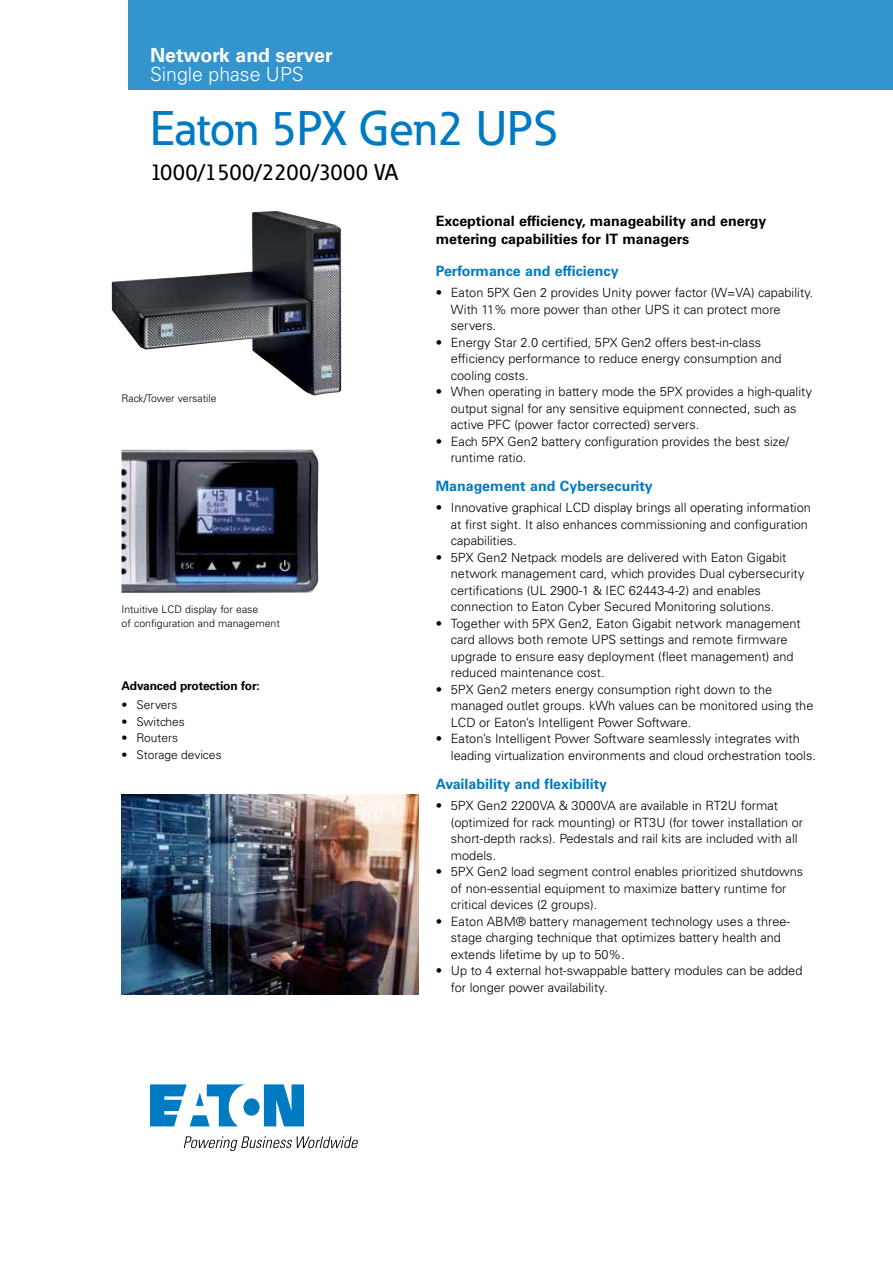
<style>
.page{position:relative;width:893px;height:1263px;background:#fff}
.page>*{position:absolute;margin:0;border:0;box-sizing:border-box;transform-origin:0 0}
.t1{font:500 48px "Eaton";color:#007ac2}
.t2{font:500 22.5px "Eaton";color:#000}
.t3{font:700 19.5px "Univers LT Std";color:#fff}
.t4{font:300 19.5px "Univers LT Std";color:#fff}
.t5{font:700 14.25px/18px "Univers LT Std";color:#000}
.t6{font:700 14.25px "Univers LT Std";color:#007ac2}
.t7{font:300 12.75px/16.5px "Univers LT Std";color:#000}
.t8{font:300 12px "Univers LT Std";color:#000}
.t9{font:700 12px "Univers LT Std";letter-spacing:-.01em;color:#000}
.t10{font:300 10.5px/13.5px "Univers LT Std";color:#000}
</style>
<div class="page">
<img style="left:112px;top:211px;width:229px;height:185px">
<img style="left:122px;top:449px;width:197px;height:144px">
<img style="left:122px;top:795px;width:297px;height:199px">
<div style="left:128px;top:0;width:765px;height:90px;background:#3394ce"></div>
<svg style="left:150px;top:1084px;width:154px;height:42px"></svg>
<svg style="left:184px;top:1136px;width:174px;height:15px"></svg>
<h3 class="t3" style="left:150px;top:43px;width:184px">Network and server</h3>
<h3 class="t4" style="left:150px;top:62px;width:155px">Single phase UPS</h3>
<h1 class="t1" style="left:150px;top:99px;width:409px">Eaton 5PX Gen2 UPS</h1>
<h2 class="t2" style="left:150px;top:158px;width:249px">1000/1500/2200/3000 VA</h2>
<p class="t5" style="left:436px;top:212px;width:332px">Exceptional efficiency, manageability and energy metering capabilities for IT managers</p>
<p class="t6" style="left:436px;top:263px;width:184px">Performance and efficiency</p>
<p class="t7" style="left:451px;top:284px;width:364px;text-indent:-15px">• Eaton 5PX Gen 2 provides Unity power factor (W=VA) capability.<br>With 11% more power than other UPS it can protect more servers.</p>
<p class="t7" style="left:451px;top:334px;width:332px;text-indent:-15px">• Energy Star 2.0 certified, 5PX Gen2 offers best-in-class efficiency performance to reduce energy consumption and cooling costs.</p>
<p class="t7" style="left:451px;top:383px;width:363px;text-indent:-15px">• When operating in battery mode the 5PX provides a high-quality output signal for any sensitive equipment connected, such as active PFC (power factor corrected) servers.</p>
<p class="t7" style="left:451px;top:433px;width:340px;text-indent:-15px">• Each 5PX Gen2 battery configuration provides the best size/ runtime ratio.</p>
<p class="t6" style="left:436px;top:478px;width:218px">Management and Cybersecurity</p>
<p class="t7" style="left:451px;top:499px;width:362px;text-indent:-15px">• Innovative graphical LCD display brings all operating information at first sight. It also enhances commissioning and configuration capabilities.</p>
<p class="t7" style="left:451px;top:549px;width:355px;text-indent:-15px">• 5PX Gen2 Netpack models are delivered with Eaton Gigabit network management card, which provides Dual cybersecurity certifications (UL 2900-1 &amp; IEC 62443-4-2) and enables connection to Eaton Cyber Secured Monitoring solutions.</p>
<p class="t7" style="left:451px;top:615px;width:351px;text-indent:-15px">• Together with 5PX Gen2, Eaton Gigabit network management card allows both remote UPS settings and remote firmware upgrade to ensure easy deployment (fleet management) and reduced maintenance cost.</p>
<p class="t7" style="left:451px;top:681px;width:364px;text-indent:-15px">• 5PX Gen2 meters energy consumption right down to the managed outlet groups. kWh values can be monitored using the<br>LCD or Eaton’s Intelligent Power Software.</p>
<p class="t7" style="left:451px;top:730px;width:367px;text-indent:-15px">• Eaton’s Intelligent Power Software seamlessly integrates with leading virtualization environments and cloud orchestration tools.</p>
<p class="t6" style="left:436px;top:776px;width:173px">Availability and flexibility</p>
<p class="t7" style="left:451px;top:797px;width:354px;text-indent:-15px">• 5PX Gen2 2200VA &amp; 3000VA are available in RT2U format (optimized for rack mounting) or RT3U (for tower installation or short-depth racks). Pedestals and rail kits are included with all models.</p>
<p class="t7" style="left:451px;top:863px;width:354px;text-indent:-15px">• 5PX Gen2 load segment control enables prioritized shutdowns of non-essential equipment to maximize battery runtime for critical devices (2 groups).</p>
<p class="t7" style="left:451px;top:913px;width:341px;text-indent:-15px">• Eaton ABM® battery management technology uses a three&shy;stage charging technique that optimizes battery health and extends lifetime by up to 50%.</p>
<p class="t7" style="left:451px;top:962px;width:353px;text-indent:-15px">• Up to 4 external hot-swappable battery modules can be added for longer power availability.</p>
<p class="t10" style="left:122px;top:391px;width:97px">Rack/Tower versatile</p>
<p class="t10" style="left:122px;top:603px;width:160px">Intuitive LCD display for ease<br>of configuration and management</p>
<p class="t9" style="left:122px;top:678px;width:140px">Advanced protection for:</p>
<p class="t8" style="left:122px;top:698px;width:57px">• Servers</p>
<p class="t8" style="left:122px;top:714px;width:65px">• Switches</p>
<p class="t8" style="left:122px;top:731px;width:58px">• Routers</p>
<p class="t8" style="left:122px;top:747px;width:102px">• Storage devices</p>
</div>
